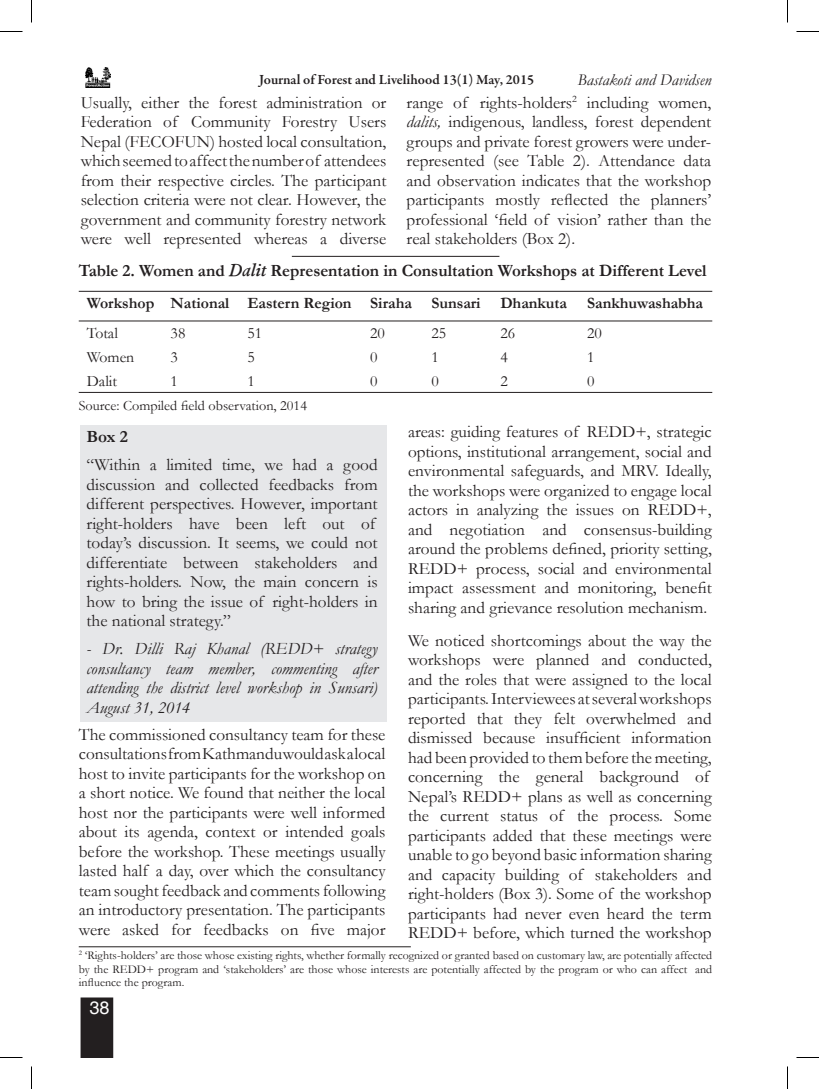
<style>
.page{position:relative;width:819px;height:1089px;background:#fff}
.page>*{position:absolute;margin:0;border:0;box-sizing:border-box;transform-origin:0 0}
.t1{font:18px "Helvetica";color:#fff}
.inside_matter{font:17.25px/19.5px "Garamond";color:#231f20;text-align:justify}
.Paragraph_Style_1{font:17.25px/19.5px "Garamond";color:#231f20}
.Paragraph_Style_1-2{font:italic 17.25px/19.5px "Garamond";color:#231f20;text-align:justify}
.inside_matter-2{font:700 17.25px "Garamond";color:#231f20}
.Paragraph_Style_1-3{font:700 17.25px "Garamond";color:#231f20}
.t2{font:italic 16.5px "Garamond";color:#231f20}
.t3{font:700 15.75px "Garamond";color:#231f20}
.t4{font:15.75px "Garamond";color:#231f20}
.t5{font:600 14.25px "Garamond Premr Pro";color:#231f20}
.References{font:14.25px "Garamond";color:#231f20}
.Footnote_file{font:12px/13.5px "Garamond";color:#231f20;text-align:justify}
.s1{font-style:italic}
.s2{font-weight:600;font-style:italic}
</style>
<div class="page">
<div style="left:81px;top:998px;width:32px;height:60px;background:#231f20"></div>
<img style="left:85px;top:68px;width:26px;height:19px">
<div style="left:80px;top:425px;width:306px;height:297px;background:#e6e7e9"></div>
<hr style="left:79px;top:947px;width:332px;height:1px;background:#231f20">
<hr style="left:292px;top:256px;width:207px;height:1px;background:#231f20">
<hr style="left:79px;top:291px;width:633px;height:1px;background:#231f20">
<hr style="left:79px;top:321px;width:633px;height:1px;background:#231f20">
<hr style="left:79px;top:392px;width:633px;height:1px;background:#231f20">
<svg style="left:0;top:31px;width:22px;height:1px"></svg>
<svg style="left:796px;top:31px;width:23px;height:1px"></svg>
<svg style="left:0;top:1057px;width:22px;height:1px"></svg>
<svg style="left:796px;top:1057px;width:23px;height:1px"></svg>
<svg style="left:31px;top:0;width:1px;height:22px"></svg>
<svg style="left:31px;top:1066px;width:1px;height:23px"></svg>
<svg style="left:787px;top:0;width:1px;height:22px"></svg>
<svg style="left:787px;top:1066px;width:1px;height:23px"></svg>
<p class="t5" style="left:259px;top:71px;width:277px">Journal of Forest and Livelihood 13(1) May, 2015</p>
<p class="t2" style="left:578px;top:69px;width:136px">Bastakoti and Davidsen</p>
<p class="inside_matter" style="left:81px;top:92px;width:307px">Usually, either the forest administration or Federation of Community Forestry Users Nepal (FECOFUN) hosted local consultation, which seemed to affect the number of attendees from their respective circles. The participant selection criteria were not clear. However, the government and community forestry network were well represented whereas a diverse</p>
<p class="inside_matter" style="left:407px;top:92px;width:306px">range of rights-holders<sup>2</sup> including women, <span class="s1">dalits,</span> indigenous, landless, forest dependent groups and private forest growers were under&shy;represented (see Table 2). Attendance data and observation indicates that the workshop participants mostly reflected the planners’ professional ‘field of vision’ rather than the real stakeholders (Box 2).</p>
<p class="inside_matter-2" style="left:79px;top:259px;width:629px">Table 2. Women and <span class="s2">Dalit</span> Representation in Consultation Workshops at Different Level</p>
<p class="t3" style="left:87px;top:292px;width:69px">Workshop</p>
<p class="t3" style="left:171px;top:292px;width:60px">National</p>
<p class="t3" style="left:247px;top:292px;width:106px">Eastern Region</p>
<p class="t3" style="left:370px;top:292px;width:43px">Siraha</p>
<p class="t3" style="left:431px;top:292px;width:51px">Sunsari</p>
<p class="t3" style="left:500px;top:292px;width:68px">Dhankuta</p>
<p class="t3" style="left:587px;top:292px;width:117px">Sankhuwashabha</p>
<p class="t4" style="left:87px;top:323px;width:33px">Total</p>
<p class="t4" style="left:171px;top:323px;width:16px">38</p>
<p class="t4" style="left:247px;top:323px;width:16px">51</p>
<p class="t4" style="left:370px;top:323px;width:16px">20</p>
<p class="t4" style="left:431px;top:323px;width:16px">25</p>
<p class="t4" style="left:500px;top:323px;width:16px">26</p>
<p class="t4" style="left:587px;top:323px;width:16px">20</p>
<p class="t4" style="left:87px;top:347px;width:49px">Women</p>
<p class="t4" style="left:171px;top:347px;width:9px">3</p>
<p class="t4" style="left:247px;top:347px;width:9px">5</p>
<p class="t4" style="left:370px;top:347px;width:9px">0</p>
<p class="t4" style="left:431px;top:347px;width:9px">1</p>
<p class="t4" style="left:500px;top:347px;width:9px">4</p>
<p class="t4" style="left:587px;top:347px;width:9px">1</p>
<p class="t4" style="left:87px;top:370px;width:32px">Dalit</p>
<p class="t4" style="left:171px;top:370px;width:9px">1</p>
<p class="t4" style="left:247px;top:370px;width:9px">1</p>
<p class="t4" style="left:370px;top:370px;width:9px">0</p>
<p class="t4" style="left:431px;top:370px;width:9px">0</p>
<p class="t4" style="left:500px;top:370px;width:9px">2</p>
<p class="t4" style="left:587px;top:370px;width:9px">0</p>
<p class="References" style="left:79px;top:396px;width:230px">Source: Compiled field observation, 2014</p>
<p class="inside_matter" style="left:408px;top:422px;width:305px">areas: guiding features of REDD+, strategic options, institutional arrangement, social and environmental safeguards, and MRV. Ideally, the workshops were organized to engage local actors in analyzing the issues on REDD+, and negotiation and consensus-building around the problems defined, priority setting, REDD+ process, social and environmental impact assessment and monitoring, benefit sharing and grievance resolution mechanism.</p>
<p class="inside_matter" style="left:408px;top:630px;width:305px;text-align:left">We noticed shortcomings about the way the workshops were planned and conducted, and the roles that were assigned to the local participants. Interviewees at several workshops reported that they felt overwhelmed and dismissed because insufficient information had been provided to them before the meeting, concerning the general background of Nepal’s REDD+ plans as well as concerning the current status of the process. Some participants added that these meetings were unable to go beyond basic information sharing and capacity building of stakeholders and right-holders (Box 3). Some of the workshop participants had never even heard the term REDD+ before, which turned the workshop</p>
<p class="Paragraph_Style_1-3" style="left:87px;top:425px;width:43px">Box 2</p>
<p class="Paragraph_Style_1" style="left:87px;top:455px;width:293px">“Within a limited time, we had a good discussion and collected feedbacks from different perspectives. However, important right-holders have been left out of today’s discussion. It seems, we could not differentiate between stakeholders and rights-holders. Now, the main concern is how to bring the issue of right-holders in the national strategy.”</p>
<p class="Paragraph_Style_1-2" style="left:87px;top:639px;width:293px">- Dr. Dilli Raj Khanal (REDD+ strategy consultancy team member, commenting after attending the district level workshop in Sunsari)<br>August 31, 2014</p>
<p class="inside_matter" style="left:79px;top:724px;width:308px">The commissioned consultancy team for these consultations from Kathmandu would ask a local host to invite participants for the workshop on a short notice. We found that neither the local host nor the participants were well informed about its agenda, context or intended goals before the workshop. These meetings usually lasted half a day, over which the consultancy team sought feedback and comments following an introductory presentation. The participants were asked for feedbacks on five major</p>
<p class="Footnote_file" style="left:79px;top:948px;width:635px"><sup>2</sup> ‘Rights-holders’ are those whose existing rights, whether formally recognized or granted based on customary law, are potentially affected by the REDD+ program and ‘stakeholders’ are those whose interests are potentially affected by the program or who can affect and influence the program.</p>
<p class="t1" style="left:89px;top:997px;width:22px">38</p>
</div>
